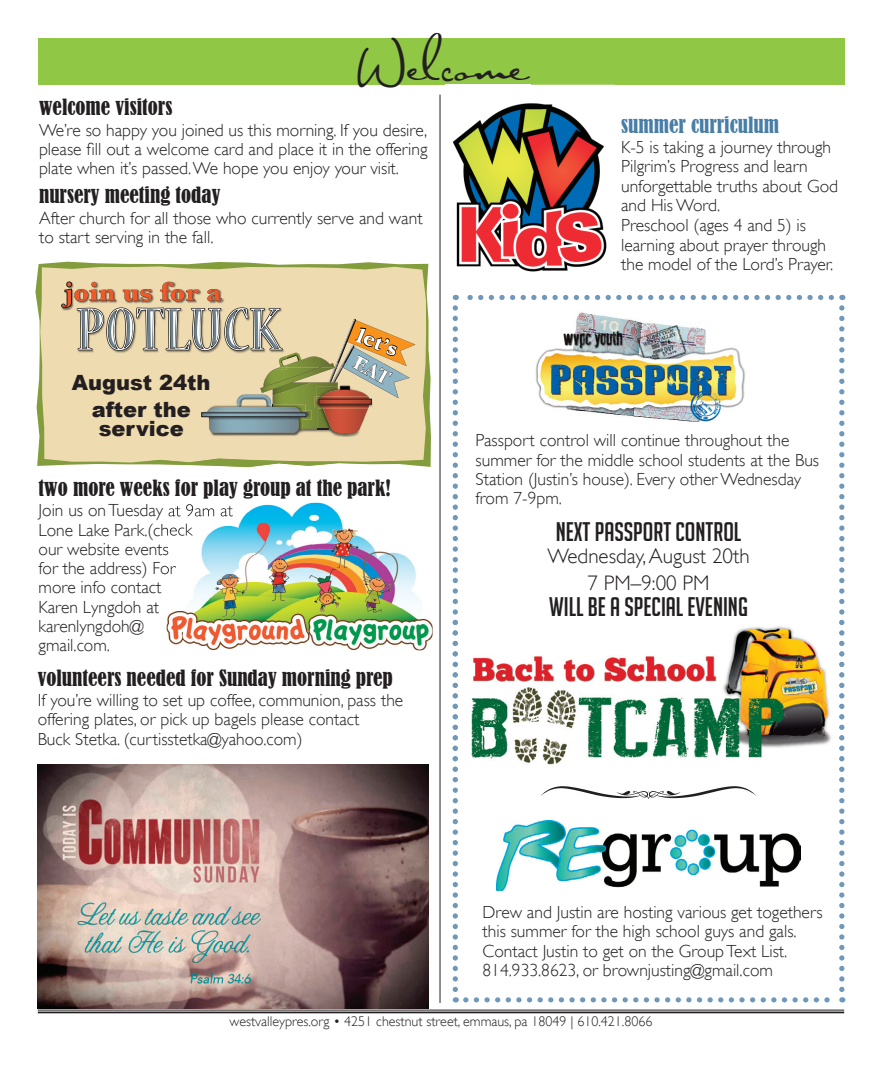
<style>
.page{position:relative;width:882px;height:1071px;background:#fff}
.page>*{position:absolute;margin:0;border:0;box-sizing:border-box;transform-origin:0 0}
.t1{font:700 condensed 66.5px "Nueva Std";color:#fff}
.t2{font:43.75px "AL Sandra";color:#231f20}
.t3{font:700 28px "Baskerville";color:#f15929}
.t4{font:26.25px "Big Noodle Titling";color:#231f20}
.t5{font:700 21.53px "Garamond IT Cby BT";color:#fff}
.t6{font:condensed 21px "Bernard";color:#231f20}
.t7{font:300 21px/26.2px "Gill Sans";color:#231f20;text-align:center}
.t8{font:900 21px/27.1px "Arial";color:#231f20;text-align:center}
.t9{font:condensed 21px "Bernard";color:#487ea6}
.t10{font:300 17.5px/19.2px "Gill Sans";color:#231f20}
.t11{font:300 14px "Gill Sans";color:#231f20}
</style>
<div class="page">
<div style="left:38px;top:38px;width:806px;height:47px;background:#90c846"></div>
<hr style="left:440px;top:95px;width:1px;height:908px;background:#231f20">
<hr style="left:38px;top:1010px;width:806px;height:1px;background:#231f20">
<hr style="left:38px;top:1012px;width:806px;height:1px;background:#231f20">
<img style="left:453px;top:103px;width:154px;height:169px">
<img style="left:167px;top:503px;width:266px;height:147px">
<img style="left:167px;top:504px;width:66px;height:16px">
<img style="left:167px;top:523px;width:26px;height:17px">
<svg style="left:167px;top:543px;width:2px;height:12px"></svg>
<img style="left:167px;top:562px;width:9px;height:16px">
<svg style="left:35px;top:262px;width:396px;height:205px;fill:#efdbb0"></svg>
<img style="left:152px;top:464px;width:251px;height:3px">
<img style="left:358px;top:438px;width:45px;height:26px">
<img style="left:152px;top:438px;width:44px;height:22px">
<img style="left:152px;top:460px;width:44px;height:5px">
<div style="left:196px;top:438px;width:162px;height:30px;background:#eedbb1"></div>
<img style="left:196px;top:459px;width:162px;height:8px">
<svg style="left:61px;top:266px;width:354px;height:172px"></svg>
<svg style="left:453px;top:295px;width:391px;height:708px"></svg>
<img style="left:458px;top:620px;width:381px;height:160px">
<img style="left:453px;top:620px;width:5px;height:160px">
<img style="left:839px;top:620px;width:4px;height:160px">
<img style="left:38px;top:764px;width:390px;height:244px">
<h2 class="t2" style="left:358px;top:37px;width:168px">Welcome</h2>
<p class="t6" style="left:39px;top:95px;width:135px">welcome visitors</p>
<p class="t10" style="left:39px;top:120px;width:390px;text-align:justify">We’re so happy you joined us this morning. If you desire, please fill out a welcome card and place it in the offering plate when it’s passed. We hope you enjoy your visit.</p>
<p class="t6" style="left:39px;top:183px;width:183px">nursery meeting today</p>
<p class="t10" style="left:39px;top:208px;width:385px">After church for all those who currently serve and want to start serving in the fall.</p>
<p class="t9" style="left:621px;top:112px;width:160px">summer curriculum</p>
<p class="t10" style="left:621px;top:137px;width:218px">K-5 is taking a journey through<br>Pilgrim’s Progress and learn unforgettable truths about God and His Word.<br>Preschool (ages 4 and 5) is learning about prayer through the model of the Lord’s Prayer.</p>
<h3 class="t3" style="left:64px;top:275px;width:159px">join us for a</h3>
<h1 class="t1" style="left:76px;top:300px;width:206px">POTLUCK</h1>
<p class="t8" style="left:72px;top:368px;width:140px">August 24th after the</p>
<p class="t8" style="left:99px;top:414px;width:87px">service</p>
<p class="t5" style="left:362px;top:323px;width:44px;rotate:22deg">let’s</p>
<p class="t6" style="left:39px;top:476px;width:354px">two more weeks for play group at the park!</p>
<p class="t10" style="left:39px;top:500px;width:196px">Join us on Tuesday at 9am at<br>Lone Lake Park.(check<br>our website events<br>for the address) For<br>more info contact<br>Karen Lyngdoh at karenlyngdoh@<br>gmail.com.</p>
<p class="t6" style="left:38px;top:665px;width:357px">volunteers needed for Sunday morning prep</p>
<p class="t10" style="left:38px;top:690px;width:367px">If you’re willing to set up coffee, communion, pass the offering plates, or pick up bagels please contact<br>Buck Stetka. (curtisstetka@yahoo.com)</p>
<p class="t10" style="left:476px;top:430px;width:345px">Passport control will continue throughout the summer for the middle school students at the Bus Station (Justin’s house). Every other Wednesday from 7-9pm.</p>
<h3 class="t4" style="left:556px;top:517px;width:187px">NEXT PASSPORT CONTROL</h3>
<p class="t7" style="left:547px;top:542px;width:204px">Wednesday, August 20th<br>7 PM–9:00 PM</p>
<h3 class="t4" style="left:549px;top:592px;width:200px">WILL BE A SPECIAL EVENING</h3>
<p class="t10" style="left:483px;top:902px;width:342px">Drew and Justin are hosting various get togethers this summer for the high school guys and gals.<br>Contact Justin to get on the Group Text List.<br>814.933.8623, or brownjusting@gmail.com</p>
<p class="t11" style="left:230px;top:1010px;width:424px">westvalleypres.org • 4251 chestnut street, emmaus, pa 18049 | 610.421.8066</p>
</div>
